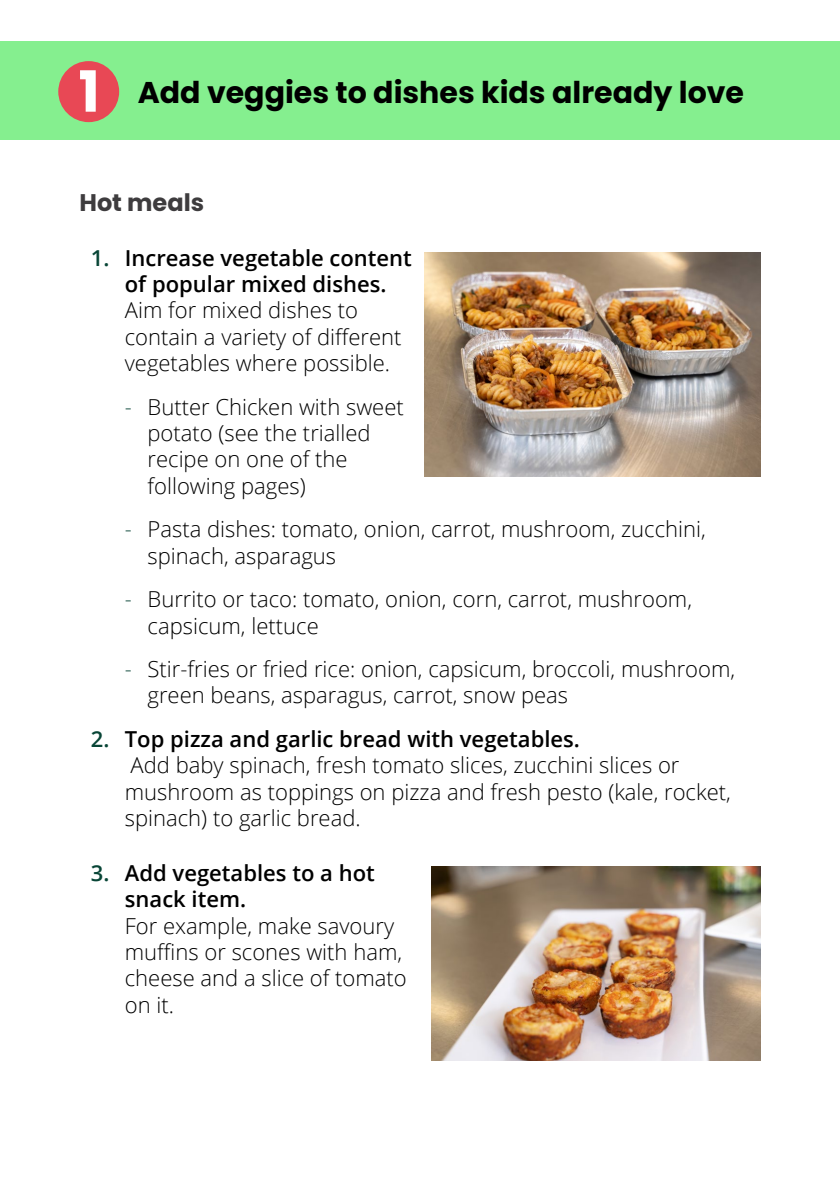
<style>
.page{position:relative;width:840px;height:1191px;background:#fff}
.page>*{position:absolute;margin:0;border:0;box-sizing:border-box;transform-origin:0 0}
.t1{font:700 30px "Poppins";color:#000}
.t2{font:700 24px "Poppins";color:#3e3c3e}
.t3{font:300 22px/26.4px "Open Sans";color:#000}
.t4{font:600 22px/26.4px "Open Sans";color:#000;text-align:center}
.s1{font-size:56.8px;color:#fff}
.s2{color:#084536}
.s3{font-weight:600;color:#084536}
.s4{font-weight:600}
</style>
<div class="page">
<div style="left:0;top:41px;width:839px;height:98px;background:#85ef8f"></div>
<div style="left:58px;top:61px;width:61px;height:61px;background:#e84855;border-radius:50%"></div>
<img style="left:431px;top:866px;width:329px;height:194px">
<img style="left:424px;top:252px;width:336px;height:224px">
<h1 class="t1" style="left:78px;top:75px;width:666px"><span class="s1">1</span> Add veggies to dishes kids already love</h1>
<p class="t2" style="left:79px;top:188px;width:126px">Hot meals</p>
<p class="t4" style="left:91px;top:244px;width:322px"><span class="s2">1.</span> Increase vegetable content of popular mixed dishes.</p>
<p class="t3" style="left:125px;top:297px;width:278px">Aim for mixed dishes to contain a variety of different vegetables where possible.</p>
<p class="t3" style="left:147px;top:393px;width:257px;text-indent:-23px"><span class="s2">-</span> Butter Chicken with sweet potato (see the trialled recipe on one of the following pages)</p>
<p class="t3" style="left:147px;top:515px;width:559px;text-indent:-23px"><span class="s2">-</span> Pasta dishes: tomato, onion, carrot, mushroom, zucchini, spinach, asparagus</p>
<p class="t3" style="left:147px;top:585px;width:545px;text-indent:-23px"><span class="s2">-</span> Burrito or taco: tomato, onion, corn, carrot, mushroom, capsicum, lettuce</p>
<p class="t3" style="left:147px;top:655px;width:589px;text-indent:-23px"><span class="s2">-</span> Stir-fries or fried rice: onion, capsicum, broccoli, mushroom, green beans, asparagus, carrot, snow peas</p>
<p class="t3" style="left:125px;top:725px;width:607px;text-indent:-34px"><span class="s3">2.</span> <span class="s4">Top pizza and garlic bread with vegetables.<br></span>Add baby spinach, fresh tomato slices, zucchini slices or mushroom as toppings on pizza and fresh pesto (kale, rocket, spinach) to garlic bread.</p>
<p class="t4" style="left:125px;top:859px;width:251px;text-align:left;text-indent:-34px"><span class="s2">3.</span> Add vegetables to a hot snack item.</p>
<p class="t3" style="left:125px;top:912px;width:283px">For example, make savoury muffins or scones with ham, cheese and a slice of tomato on it.</p>
</div>
